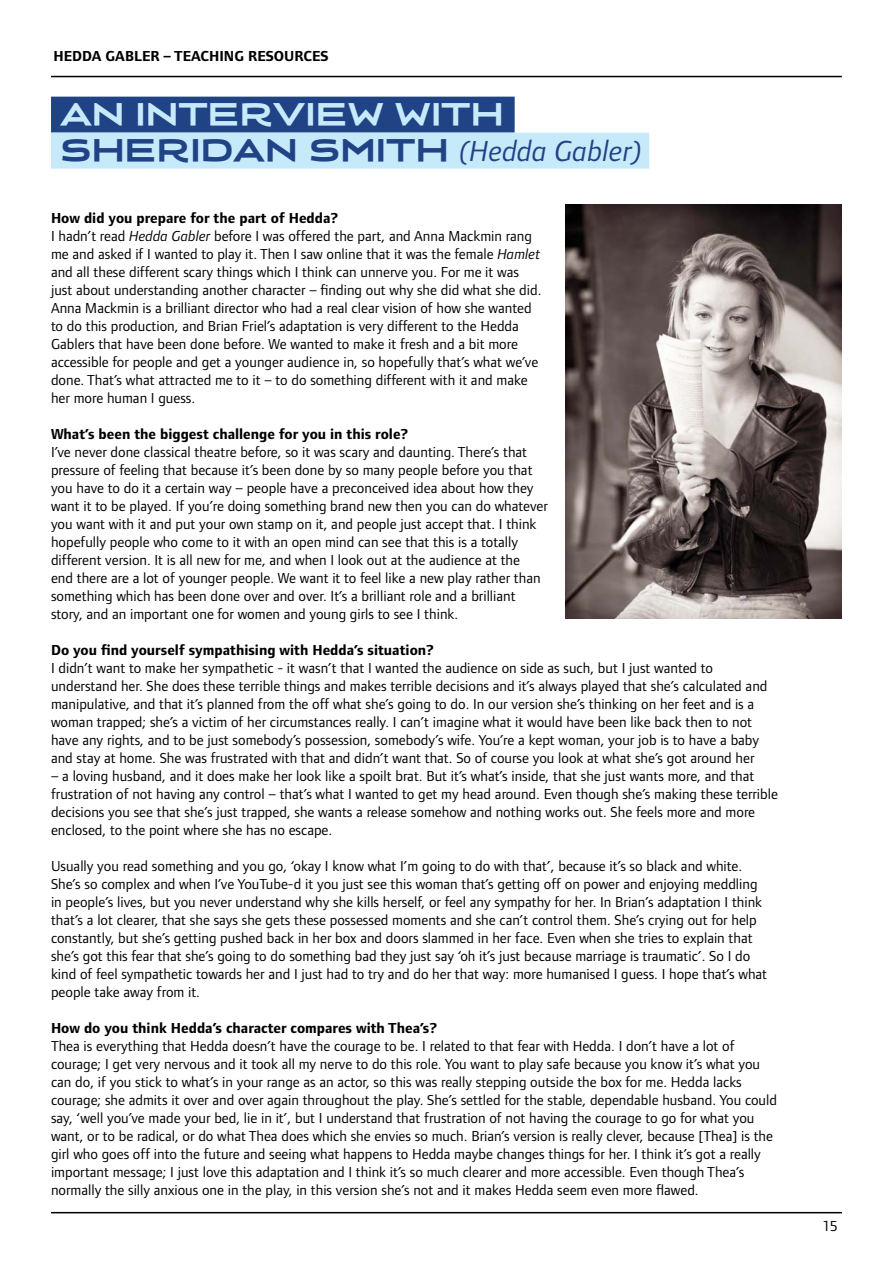
<style>
.page{position:relative;width:893px;height:1263px;background:#fff}
.page>*{position:absolute;margin:0;border:0;box-sizing:border-box;transform-origin:0 0}
.t1{font:36px/36px "Spacey Brand";color:#c7eafb}
.t2{font:15px/18px "Foundry Form Sans";color:#000}
.t3{font:700 15px "Foundry Form Sans";color:#000}
.s1{color:#1f4384}
.s2{font-family:"Foundry Form Sans";font-style:italic;font-size:30px;color:#1f4384}
.s3{font-weight:700}
.s4{font-style:italic}
</style>
<div class="page">
<hr style="left:51px;top:76px;width:791px;height:1px;background:#000">
<hr style="left:51px;top:1212px;width:791px;height:1px;background:#000">
<div style="left:51px;top:97px;width:464px;height:36px;background:#1f4384"></div>
<div style="left:51px;top:133px;width:598px;height:36px;background:#c7eafb"></div>
<img style="left:566px;top:205px;width:276px;height:414px">
<p class="t3" style="left:54px;top:47px;width:277px">Hedda Gabler – Teaching Resources</p>
<h1 class="t1" style="left:60px;top:96px;width:583px">AN INTERVIEW WITH<br><span class="s1">SHERIDAN SMITH</span> <span class="s2">(Hedda Gabler)</span></h1>
<p class="t2" style="left:51px;top:208px;width:492px"><span class="s3">How did you prepare for the part of Hedda?<br></span>I hadn’t read <span class="s4">Hedda Gabler</span> before I was offered the part, and Anna Mackmin rang me and asked if I wanted to play it. Then I saw online that it was the female <span class="s4">Hamlet </span>and all these different scary things which I think can unnerve you. For me it was just about understanding another character – finding out why she did what she did.<br>Anna Mackmin is a brilliant director who had a real clear vision of how she wanted to do this production, and Brian Friel’s adaptation is very different to the Hedda Gablers that have been done before. We wanted to make it fresh and a bit more accessible for people and get a younger audience in, so hopefully that’s what we’ve done. That’s what attracted me to it – to do something different with it and make her more human I guess.</p>
<p class="t3" style="left:51px;top:425px;width:359px">What’s been the biggest challenge for you in this role?</p>
<p class="t2" style="left:51px;top:442px;width:498px">I’ve never done classical theatre before, so it was scary and daunting. There’s that pressure of feeling that because it’s been done by so many people before you that you have to do it a certain way – people have a preconceived idea about how they want it to be played. If you’re doing something brand new then you can do whatever you want with it and put your own stamp on it, and people just accept that. I think hopefully people who come to it with an open mind can see that this is a totally different version. It is all new for me, and when I look out at the audience at the<br>end there are a lot of younger people. We want it to feel like a new play rather than something which has been done over and over. It’s a brilliant role and a brilliant story, and an important one for women and young girls to see I think.</p>
<p class="t3" style="left:51px;top:641px;width:385px">Do you find yourself sympathising with Hedda’s situation?</p>
<p class="t2" style="left:51px;top:658px;width:718px">I didn’t want to make her sympathetic - it wasn’t that I wanted the audience on side as such, but I just wanted to understand her. She does these terrible things and makes terrible decisions and it’s always played that she’s calculated and manipulative, and that it’s planned from the off what she’s going to do. In our version she’s thinking on her feet and is a woman trapped; she’s a victim of her circumstances really. I can’t imagine what it would have been like back then to not have any rights, and to be just somebody’s possession, somebody’s wife. You’re a kept woman, your job is to have a baby and stay at home. She was frustrated with that and didn’t want that. So of course you look at what she’s got around her</p>
<p class="t2" style="left:51px;top:766px;width:728px">– a loving husband, and it does make her look like a spoilt brat. But it’s what’s inside, that she just wants more, and that frustration of not having any control – that’s what I wanted to get my head around. Even though she’s making these terrible decisions you see that she’s just trapped, she wants a release somehow and nothing works out. She feels more and more enclosed, to the point where she has no escape.</p>
<p class="t2" style="left:51px;top:856px;width:718px">Usually you read something and you go, ‘okay I know what I’m going to do with that’, because it’s so black and white.<br>She’s so complex and when I’ve YouTube-d it you just see this woman that’s getting off on power and enjoying meddling in people’s lives, but you never understand why she kills herself, or feel any sympathy for her. In Brian’s adaptation I think that’s a lot clearer, that she says she gets these possessed moments and she can’t control them. She’s crying out for help constantly, but she’s getting pushed back in her box and doors slammed in her face. Even when she tries to explain that she’s got this fear that she’s going to do something bad they just say ‘oh it’s just because marriage is traumatic’. So I do kind of feel sympathetic towards her and I just had to try and do her that way: more humanised I guess. I hope that’s what people take away from it.</p>
<p class="t3" style="left:51px;top:1019px;width:388px">How do you think Hedda’s character compares with Thea’s?</p>
<p class="t2" style="left:51px;top:1036px;width:727px">Thea is everything that Hedda doesn’t have the courage to be. I related to that fear with Hedda. I don’t have a lot of courage; I get very nervous and it took all my nerve to do this role. You want to play safe because you know it’s what you can do, if you stick to what’s in your range as an actor, so this was really stepping outside the box for me. Hedda lacks courage; she admits it over and over again throughout the play. She’s settled for the stable, dependable husband. You could say, ‘well you’ve made your bed, lie in it’, but I understand that frustration of not having the courage to go for what you want, or to be radical, or do what Thea does which she envies so much. Brian’s version is really clever, because [Thea] is the girl who goes off into the future and seeing what happens to Hedda maybe changes things for her. I think it’s got a really important message; I just love this adaptation and I think it’s so much clearer and more accessible. Even though Thea’s normally the silly anxious one in the play, in this version she’s not and it makes Hedda seem even more flawed.</p>
<p class="t2" style="left:823px;top:1216px;width:16px">15</p>
</div>
